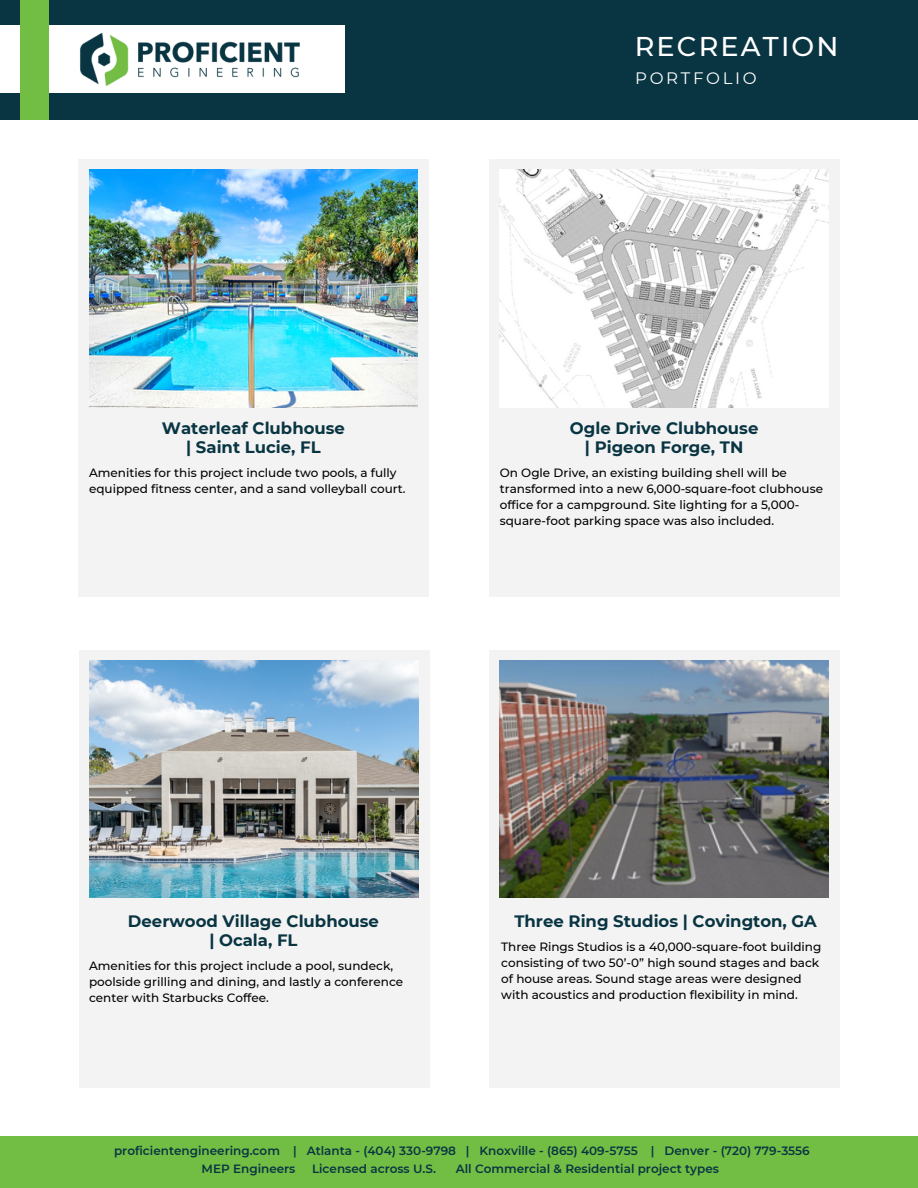
<style>
.page{position:relative;width:918px;height:1188px;background:#fff}
.page>*{position:absolute;margin:0;border:0;box-sizing:border-box;transform-origin:0 0}
.t1{font:500 27.15px "Montserrat";letter-spacing:.08em;color:#fff}
.t2{font:700 16.5px "Montserrat";color:#093542}
.t3{font:16.5px "Montserrat";letter-spacing:.16em;color:#fff}
.t4{font:500 12px/16px "Montserrat";color:#000}
.t5{font:600 12px "Montserrat";color:#093542}
</style>
<div class="page">
<div style="left:0;top:0;width:918px;height:119px;background:#093542"></div>
<div style="left:0;top:25px;width:344px;height:68px;background:#fff"></div>
<img style="left:80px;top:32px;width:220px;height:55px">
<div style="left:20px;top:0;width:28px;height:119px;background:#72be44"></div>
<div style="left:0;top:1136px;width:918px;height:52px;background:#72be44"></div>
<div style="left:489px;top:159px;width:351px;height:438px;background:#eee"></div>
<img style="left:500px;top:170px;width:328px;height:237px">
<div style="left:79px;top:650px;width:351px;height:438px;background:#eee"></div>
<img style="left:90px;top:661px;width:328px;height:236px">
<div style="left:489px;top:650px;width:351px;height:438px;background:#eee"></div>
<img style="left:500px;top:661px;width:328px;height:237px">
<div style="left:78px;top:159px;width:351px;height:438px;background:#eee"></div>
<img style="left:89px;top:170px;width:329px;height:237px">
<p class="t1" style="left:635px;top:30px;width:205px">RECREATION</p>
<p class="t3" style="left:635px;top:68px;width:123px">PORTFOLIO</p>
<p class="t2" style="left:162px;top:418px;width:185px">Waterleaf Clubhouse</p>
<p class="t2" style="left:186px;top:437px;width:136px">| Saint Lucie, FL</p>
<p class="t4" style="left:89px;top:464px;width:318px">Amenities for this project include two pools, a fully equipped fitness center, and a sand volleyball court.</p>
<p class="t2" style="left:570px;top:418px;width:190px">Ogle Drive Clubhouse</p>
<p class="t2" style="left:585px;top:437px;width:160px">| Pigeon Forge, TN</p>
<p class="t4" style="left:500px;top:464px;width:325px">On Ogle Drive, an existing building shell will be transformed into a new 6,000-square-foot clubhouse office for a campground. Site lighting for a 5,000- square-foot parking space was also included.</p>
<p class="t2" style="left:128px;top:911px;width:253px">Deerwood Village Clubhouse</p>
<p class="t2" style="left:209px;top:931px;width:90px">| Ocala, FL</p>
<p class="t4" style="left:89px;top:958px;width:316px">Amenities for this project include a pool, sundeck, poolside grilling and dining, and lastly a conference center with Starbucks Coffee.</p>
<p class="t2" style="left:514px;top:911px;width:304px">Three Ring Studios | Covington, GA</p>
<p class="t4" style="left:501px;top:938px;width:322px">Three Rings Studios is a 40,000-square-foot building consisting of two 50’-0” high sound stages and back of house areas. Sound stage areas were designed with acoustics and production flexibility in mind.</p>
<p class="t5" style="left:114px;top:1143px;width:697px">proficientengineering.com | Atlanta - (404) 330-9798 | Knoxville - (865) 409-5755 | Denver - (720) 779-3556</p>
<p class="t5" style="left:202px;top:1162px;width:95px">MEP Engineers</p>
<p class="t5" style="left:312px;top:1162px;width:125px">Licensed across U.S.</p>
<p class="t5" style="left:456px;top:1162px;width:265px">All Commercial &amp; Residential project types</p>
</div>
